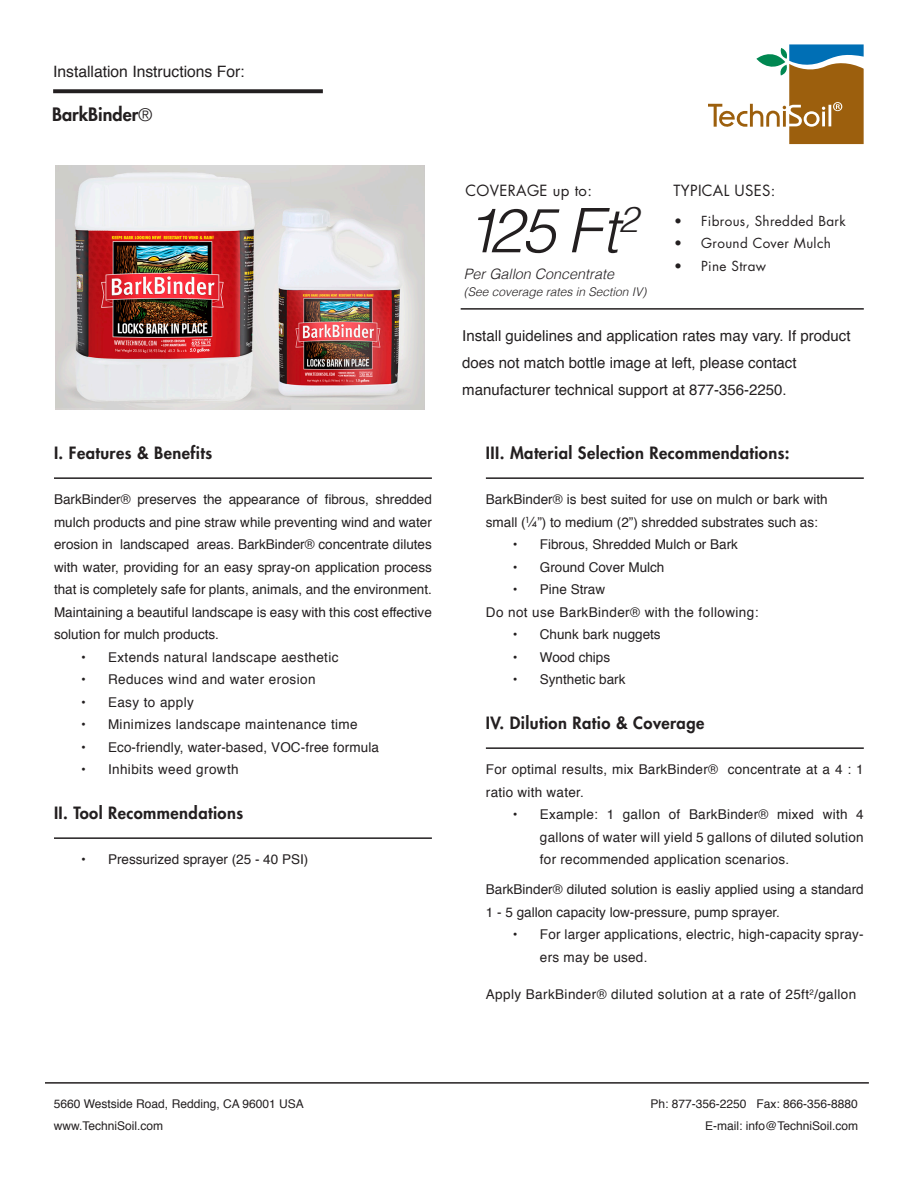
<style>
.page{position:relative;width:918px;height:1188px;background:#fff}
.page>*{position:absolute;margin:0;border:0;box-sizing:border-box;transform-origin:0 0}
.Italics{font:italic 300 61.5px "Helvetica";color:#231f20}
.t1{font:800 18px "Futura Std";color:#231f20}
.FUTURA_Instructions{font:800 16.5px "Futura Std";letter-spacing:.025em;color:#231f20}
.t2{font:15.6px "Helvetica";color:#231f20}
.Paragraph_Style_3{font:15px "Helvetica";color:#231f20}
.FUTURA_Instructions-2{font:15px "Futura Std";letter-spacing:.02em;color:#231f20}
.Italics-2{font:italic 300 14.4px "Helvetica";color:#231f20}
.Futura_Body{font:13.5px/22.5px "Helvetica";letter-spacing:.02em;color:#231f20;text-align:justify}
.Futura_Body-2{font:13.5px/22.5px "Helvetica";color:#231f20}
.t3{font:13.5px "Futura Std";letter-spacing:.025em;color:#231f20}
.t4{font:12px "Helvetica";color:#231f20}
.Italics-3{font:italic 300 12px "Helvetica";color:#231f20}
.s1{font-family:"Helvetica Neue";font-weight:300}
.s2{font-family:"Futura Std";font-weight:500}
</style>
<div class="page">
<svg style="left:53px;top:89px;width:270px;height:4px"></svg>
<hr style="left:45px;top:1082px;width:824px;height:2px;background:#231f20">
<svg style="left:708px;top:44px;width:156px;height:101px"></svg>
<hr style="left:54px;top:477px;width:378px;height:2px;background:#231f20">
<hr style="left:54px;top:837px;width:378px;height:2px;background:#231f20">
<hr style="left:486px;top:477px;width:378px;height:2px;background:#231f20">
<hr style="left:486px;top:747px;width:378px;height:2px;background:#231f20">
<img style="left:55px;top:165px;width:369px;height:245px">
<hr style="left:461px;top:308px;width:403px;height:2px;background:#231f20">
<p class="t2" style="left:53px;top:59px;width:193px">Installation Instructions For:</p>
<h2 class="t1" style="left:52px;top:103px;width:102px">BarkBinder<span class="s1">®</span></h2>
<p class="FUTURA_Instructions" style="left:54px;top:443px;width:160px">I. Features &amp; Benefits</p>
<p class="Futura_Body" style="left:54px;top:489px;width:379px">BarkBinder® preserves the appearance of fibrous, shredded mulch products and pine straw while preventing wind and water erosion in landscaped areas. BarkBinder® concentrate dilutes with water, providing for an easy spray-on application process that is completely safe for plants, animals, and the environment.<br>Maintaining a beautiful landscape is easy with this cost effective solution for mulch products.</p>
<p class="Futura_Body" style="left:81px;top:646px;width:259px">• Extends natural landscape aesthetic</p>
<p class="Futura_Body" style="left:81px;top:669px;width:236px">• Reduces wind and water erosion</p>
<p class="Futura_Body" style="left:81px;top:691px;width:114px">• Easy to apply</p>
<p class="Futura_Body" style="left:81px;top:714px;width:278px">• Minimizes landscape maintenance time</p>
<p class="Futura_Body" style="left:81px;top:736px;width:300px">• Eco-friendly, water-based, VOC-free formula</p>
<p class="Futura_Body" style="left:81px;top:759px;width:159px">• Inhibits weed growth</p>
<p class="FUTURA_Instructions" style="left:54px;top:803px;width:191px">II. Tool Recommendations</p>
<p class="Futura_Body-2" style="left:81px;top:849px;width:229px">• Pressurized sprayer (25 - 40 PSI)</p>
<p class="FUTURA_Instructions-2" style="left:466px;top:181px;width:128px">COVERAGE up to:</p>
<p class="FUTURA_Instructions-2" style="left:674px;top:181px;width:103px">TYPICAL USES:</p>
<p class="Italics" style="left:464px;top:183px;width:176px">12 5 Ft<sup>2</sup></p>
<p class="Italics-2" style="left:464px;top:263px;width:152px">Per Gallon Concentrate</p>
<p class="Italics-3" style="left:464px;top:282px;width:184px">(See coverage rates in Section IV)</p>
<p class="Paragraph_Style_3" style="left:462px;top:324px;width:390px">Install guidelines and application rates may vary. If product</p>
<p class="Paragraph_Style_3" style="left:462px;top:351px;width:336px">does not match bottle image at left, please contact</p>
<p class="Paragraph_Style_3" style="left:462px;top:378px;width:326px">manufacturer technical support at 877-356-2250.</p>
<p class="t3" style="left:674px;top:212px;width:173px">• Fibrous, Shredded Bark</p>
<p class="t3" style="left:674px;top:235px;width:158px">• Ground Cover Mulch</p>
<p class="t3" style="left:674px;top:257px;width:94px">• Pine Straw</p>
<p class="FUTURA_Instructions" style="left:486px;top:443px;width:305px">III. Material Selection Recommendations:</p>
<p class="Futura_Body-2" style="left:486px;top:489px;width:343px">BarkBinder® is best suited for use on mulch or bark with small (<span class="s2">¼</span>”) to medium (2”) shredded substrates such as:</p>
<p class="Futura_Body-2" style="left:513px;top:534px;width:227px">• Fibrous, Shredded Mulch or Bark</p>
<p class="Futura_Body-2" style="left:513px;top:556px;width:153px">• Ground Cover Mulch</p>
<p class="Futura_Body-2" style="left:513px;top:579px;width:94px">• Pine Straw</p>
<p class="Futura_Body" style="left:486px;top:601px;width:274px">Do not use BarkBinder® with the following:</p>
<p class="Futura_Body-2" style="left:513px;top:624px;width:149px">• Chunk bark nuggets</p>
<p class="Futura_Body-2" style="left:513px;top:646px;width:99px">• Wood chips</p>
<p class="Futura_Body-2" style="left:513px;top:669px;width:114px">• Synthetic bark</p>
<p class="FUTURA_Instructions" style="left:486px;top:713px;width:220px">IV. Dilution Ratio &amp; Coverage</p>
<p class="Futura_Body" style="left:486px;top:759px;width:379px">For optimal results, mix BarkBinder® concentrate at a 4 : 1 ratio with water.</p>
<p class="Futura_Body" style="left:540px;top:804px;width:325px;text-indent:-27px">• Example: 1 gallon of BarkBinder® mixed with 4 gallons of water will yield 5 gallons of diluted solution for recommended application scenarios.</p>
<p class="Futura_Body-2" style="left:486px;top:879px;width:379px">BarkBinder® diluted solution is easliy applied using a standard<br>1 - 5 gallon capacity low-pressure, pump sprayer.</p>
<p class="Futura_Body" style="left:540px;top:924px;width:325px;text-indent:-27px">• For larger applications, electric, high-capacity spray&shy;ers may be used.</p>
<p class="Futura_Body" style="left:486px;top:984px;width:372px">Apply BarkBinder® diluted solution at a rate of 25ft<sup>2</sup>/gallon</p>
<p class="t4" style="left:54px;top:1094px;width:251px">5660 Westside Road, Redding, CA 96001 USA</p>
<p class="t4" style="left:651px;top:1094px;width:209px">Ph: 877-356-2250 Fax: 866-356-8880</p>
<p class="t4" style="left:54px;top:1117px;width:111px">www.TechniSoil.com</p>
<p class="t4" style="left:705px;top:1117px;width:154px">E-mail: info@TechniSoil.com</p>
</div>
